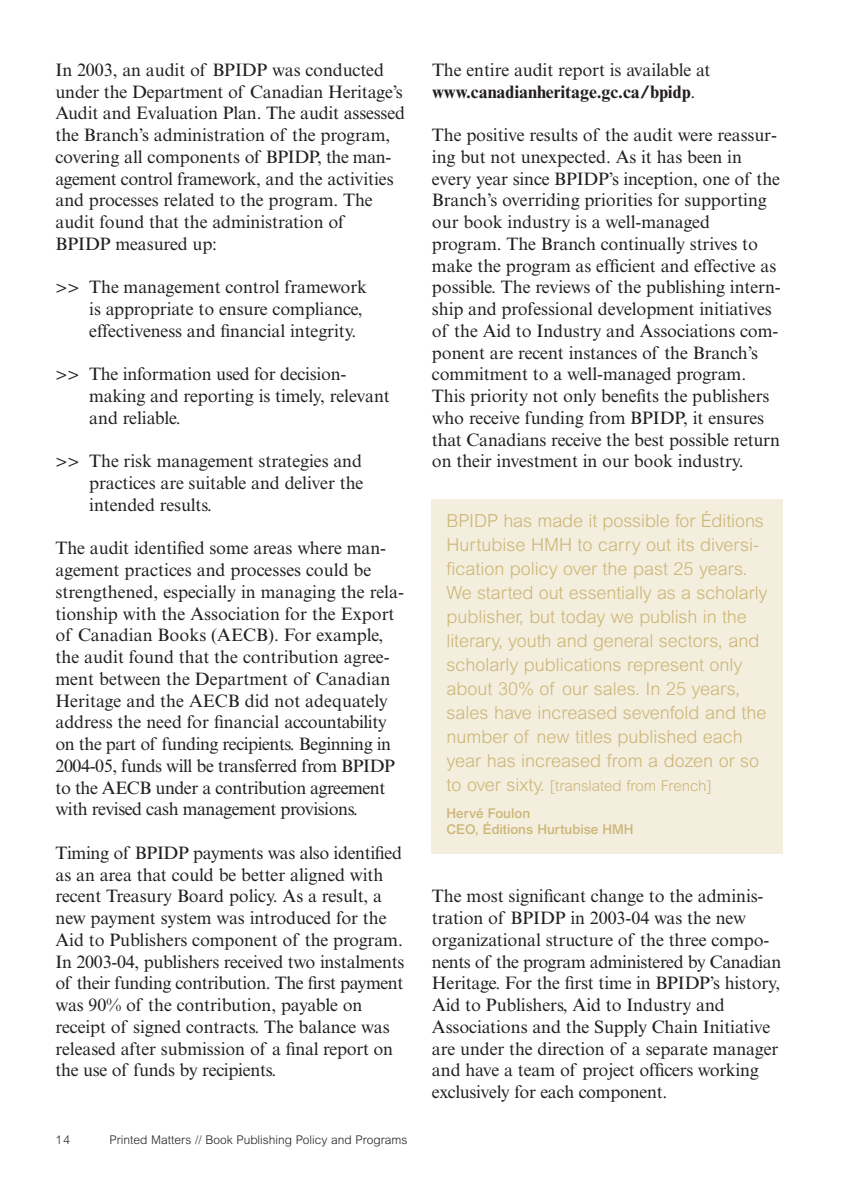
<style>
.page{position:relative;width:864px;height:1188px;background:#fff}
.page>*{position:absolute;margin:0;border:0;box-sizing:border-box;transform-origin:0 0}
.t1{font:18px/21.8px "Times New Roman SF";letter-spacing:-.005em;color:#231f20}
.t2{font:300 18px/24px "Arial";color:#ccb576}
.t3{font:300 15px "Arial";color:#ccb576}
.t4{font:500 13.5px/16.2px "Arial";color:#ccb576}
.t5{font:300 12px "Arial";color:#231f20}
.s1{font-weight:700}
.s2{font-size:18px}
</style>
<div class="page">
<div style="left:432px;top:500px;width:351px;height:354px;background:#f3eedd"></div>
<p class="t1" style="left:56px;top:60px;width:351px">In 2003, an audit of BPIDP was conducted under the Department of Canadian Heritage’s Audit and Evaluation Plan. The audit assessed the Branch’s administration of the program, covering all components of BPIDP, the man&shy;agement control framework, and the activities and processes related to the program. The audit found that the administration of<br>BPIDP measured up:</p>
<p class="t1" style="left:89px;top:278px;width:279px;text-indent:-34px">&gt;&gt; The management control framework is appropriate to ensure compliance, effectiveness and financial integrity.</p>
<p class="t1" style="left:89px;top:365px;width:302px;text-indent:-34px">&gt;&gt; The information used for decision&shy;making and reporting is timely, relevant and reliable.</p>
<p class="t1" style="left:89px;top:452px;width:276px;text-align:justify;text-indent:-34px">&gt;&gt; The risk management strategies and practices are suitable and deliver the intended results.</p>
<p class="t1" style="left:56px;top:539px;width:350px">The audit identified some areas where man&shy;agement practices and processes could be strengthened, especially in managing the rela&shy;tionship with the Association for the Export of Canadian Books (AECB). For example, the audit found that the contribution agree&shy;ment between the Department of Canadian Heritage and the AECB did not adequately address the need for financial accountability on the part of funding recipients. Beginning in 2004-05, funds will be transferred from BPIDP to the AECB under a contribution agreement with revised cash management provisions.</p>
<p class="t1" style="left:56px;top:843px;width:350px">Timing of BPIDP payments was also identified as an area that could be better aligned with recent Treasury Board policy. As a result, a new payment system was introduced for the Aid to Publishers component of the program.<br>In 2003-04, publishers received two instalments of their funding contribution. The first payment was 90% of the contribution, payable on receipt of signed contracts. The balance was released after submission of a final report on the use of funds by recipients.</p>
<p class="t5" style="left:56px;top:1133px;width:16px">14</p>
<p class="t5" style="left:110px;top:1133px;width:300px">Printed Matters // Book Publishing Policy and Programs</p>
<p class="t1" style="left:432px;top:60px;width:280px">The entire audit report is available at <span class="s1">www.canadianheritage.gc.ca/bpidp</span>.</p>
<p class="t1" style="left:432px;top:126px;width:350px">The positive results of the audit were reassur&shy;ing but not unexpected. As it has been in every year since BPIDP’s inception, one of the Branch’s overriding priorities for supporting our book industry is a well-managed program. The Branch continually strives to make the program as efficient and effective as possible. The reviews of the publishing intern&shy;ship and professional development initiatives of the Aid to Industry and Associations com&shy;ponent are recent instances of the Branch’s commitment to a well-managed program.<br>This priority not only benefits the publishers who receive funding from BPIDP, it ensures that Canadians receive the best possible return on their investment in our book industry.</p>
<p class="t2" style="left:447px;top:509px;width:322px">BPIDP has made it possible for Éditions Hurtubise HMH to carry out its diversi&shy;fication policy over the past 25 years.<br>We started out essentially as a scholarly publisher, but today we publish in the literary, youth and general sectors, and scholarly publications represent only about 30% of our sales. In 25 years, sales have increased sevenfold and the number of new titles published each year has increased from a dozen or so</p>
<p class="t3" style="left:447px;top:778px;width:267px"><span class="s2">to over sixty.</span> [translated from French]</p>
<p class="t4" style="left:447px;top:807px;width:189px">Hervé Foulon<br>CEO, Éditions Hurtubise HMH</p>
<p class="t1" style="left:432px;top:887px;width:351px">The most significant change to the adminis&shy;tration of BPIDP in 2003-04 was the new organizational structure of the three compo&shy;nents of the program administered by Canadian Heritage. For the first time in BPIDP’s history, Aid to Publishers, Aid to Industry and Associations and the Supply Chain Initiative are under the direction of a separate manager and have a team of project officers working exclusively for each component.</p>
</div>
